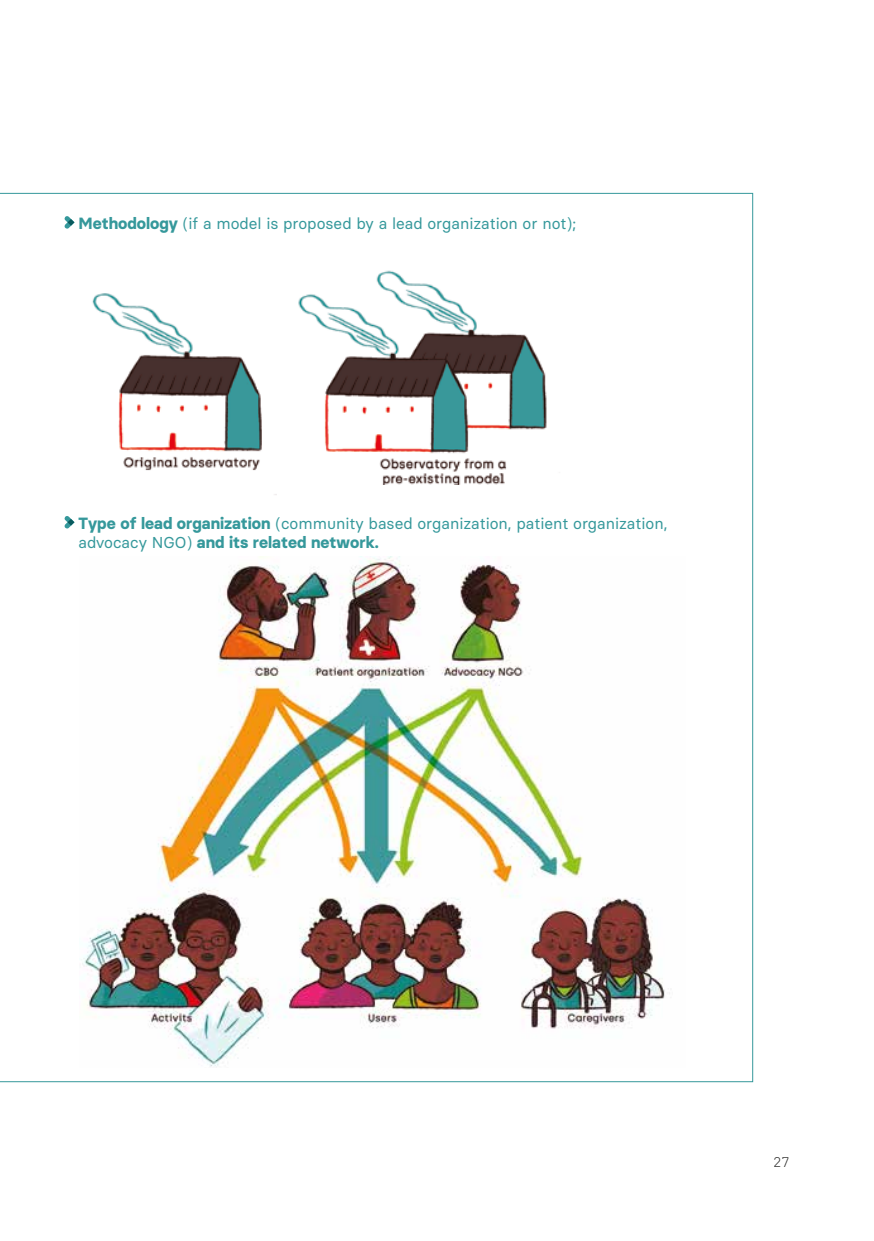
<style>
.page{position:relative;width:874px;height:1241px;background:#fff}
.page>*{position:absolute;margin:0;border:0;box-sizing:border-box;transform-origin:0 0}
.t1{font:700 16.28px "Basier Circle";color:#35989b}
.t2{font:15.75px "Basier Circle";color:#35989b}
.t3{font:100 14px "Archia";color:#1d1d1b}
.s1{font-weight:700;font-size:16.28px}
.s2{font-weight:400;font-size:15.75px}
</style>
<div class="page">
<svg style="left:64px;top:216px;width:10px;height:13px"></svg>
<svg style="left:64px;top:516px;width:10px;height:13px"></svg>
<img style="left:92px;top:293px;width:184px;height:202px">
<img style="left:298px;top:270px;width:249px;height:214px">
<img style="left:82px;top:557px;width:588px;height:510px">
<p class="t2" style="left:78px;top:213px;width:499px"><span class="s1">Methodology</span> (if a model is proposed by a lead organization or not);</p>
<p class="t2" style="left:78px;top:513px;width:590px"><span class="s1">Type of lead organization</span> (community based organization, patient organization,</p>
<p class="t1" style="left:78px;top:532px;width:302px"><span class="s2">advocacy NGO)</span> and its related network.</p>
<p class="t3" style="left:772px;top:1153px;width:18px">27</p>
</div>
